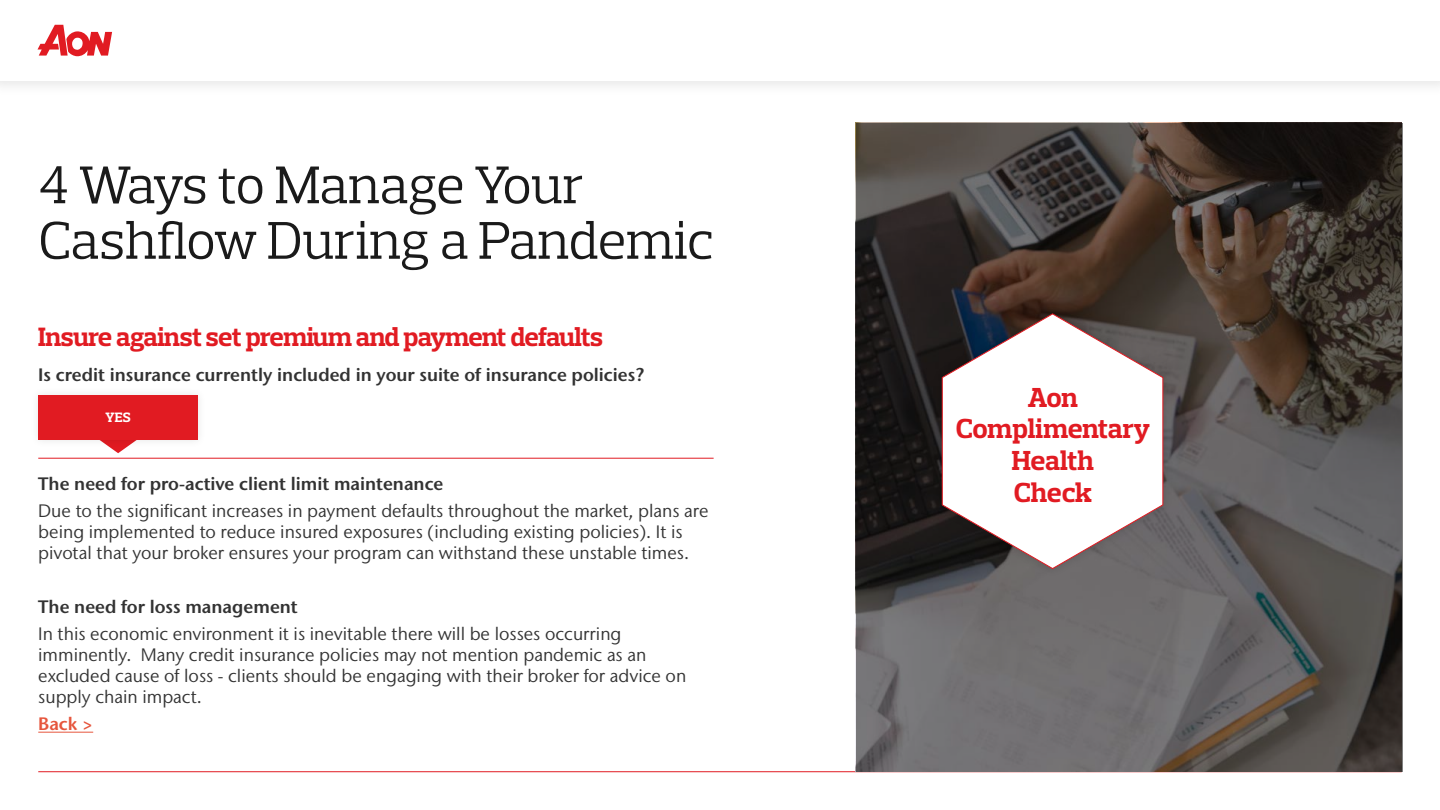
<style>
.page{position:relative;width:1440px;height:810px;background:#fff}
.page>*{position:absolute;margin:0;border:0;box-sizing:border-box;transform-origin:0 0}
.t1{font:54px/55.5px "Prelo Slab";letter-spacing:-.015em;color:#1a1a1a}
.t2{font:700 28.05px/31.9px "Prelo Slab";letter-spacing:-.01em;color:#e11b22;text-align:center}
.t3{font:700 27px "Prelo Slab";letter-spacing:-.02em;color:#e11b22}
.t4{font:18px/21px "Stone Sans IIITC Pro";color:#333}
.t5{font:600 18px "Stone Sans IIITC Pro";color:#333}
.t6{font:600 18px "Stone Sans IIITC Pro";color:#e6563d}
.t7{font:700 13.88px "Prelo Slab";color:#fff}
</style>
<div class="page">
<div style="left:0;top:0;width:1440px;height:97px;background:#f9f9f9"></div>
<div style="left:0;top:0;width:1440px;height:81px;background:#fff"></div>
<svg style="left:38px;top:25px;width:74px;height:31px"></svg>
<hr style="left:38px;top:771px;width:1364px;height:1px;background:#e11b22">
<svg style="left:111px;top:448px;width:15px;height:5px"></svg>
<div style="left:30px;top:387px;width:177px;height:61px;background:#000;opacity:.1"></div>
<div style="left:38px;top:395px;width:160px;height:45px;background:#e11b22"></div>
<hr style="left:38px;top:732px;width:55px;height:1px;background:#e6563d">
<hr style="left:38px;top:458px;width:676px;height:1px;background:#e11b22">
<svg style="left:856px;top:123px;width:547px;height:648px;background:#4f4a47"></svg>
<div style="left:932px;top:304px;width:241px;height:274px;background:#000;opacity:.15"></div>
<svg style="left:941px;top:313px;width:223px;height:257px"></svg>
<h1 class="t1" style="left:38px;top:157px;width:676px">4 Ways to Manage Your<br>Cashflow During a Pandemic</h1>
<h3 class="t3" style="left:38px;top:320px;width:566px">Insure against set premium and payment defaults</h3>
<p class="t5" style="left:38px;top:363px;width:608px">Is credit insurance currently included in your suite of insurance policies?</p>
<p class="t7" style="left:105px;top:409px;width:27px">YES</p>
<p class="t5" style="left:38px;top:473px;width:407px">The need for pro-active client limit maintenance</p>
<p class="t4" style="left:38px;top:500px;width:672px">Due to the significant increases in payment defaults throughout the market, plans are being implemented to reduce insured exposures (including existing policies). It is pivotal that your broker ensures your program can withstand these unstable times.</p>
<p class="t5" style="left:38px;top:596px;width:261px">The need for loss management</p>
<p class="t4" style="left:38px;top:623px;width:650px">In this economic environment it is inevitable there will be losses occurring imminently. Many credit insurance policies may not mention pandemic as an excluded cause of loss - clients should be engaging with their broker for advice on supply chain impact.</p>
<p class="t6" style="left:38px;top:713px;width:56px">Back &gt;</p>
<h2 class="t2" style="left:956px;top:381px;width:196px">Aon<br>Complimentary<br>Health<br>Check</h2>
</div>
